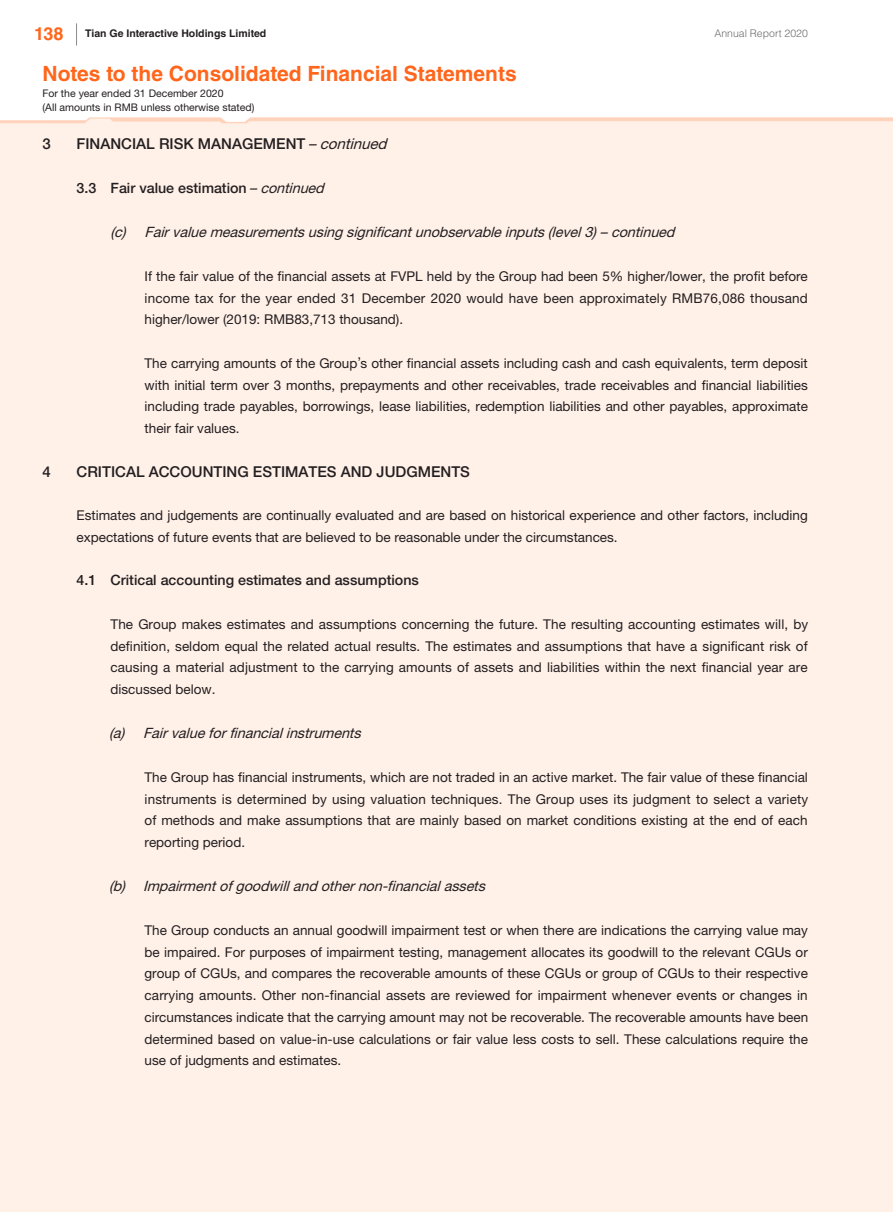
<style>
.page{position:relative;width:893px;height:1212px;background:#fff}
.page>*{position:absolute;margin:0;border:0;box-sizing:border-box;transform-origin:0 0}
.t1{font:700 21px "Helvetica LT Std";color:#ff661c}
.t2{font:700 18px "Helvetica LT Std";color:#ff661c}
.t3{font:500 15px "Helvetica Neue LT Std";color:#231f20}
.t4{font:italic 14.25px "Helvetica Neue LT Std";color:#231f20}
.t5{font:500 14.25px "Helvetica Neue LT Std";color:#231f20}
.t6{font:13.5px/21.8px "Helvetica Neue LT Std";color:#231f20;text-align:justify}
.t7{font:10.5px/13.5px "Helvetica Neue LT Std";color:#231f20}
.t8{font:700 10.5px "Helvetica LT Std";color:#231f20}
.t9{font:300 10.5px "Helvetica LT Std";color:#6c6d70}
.s1{font-weight:400;font-style:italic}
</style>
<div class="page">
<div style="left:0;top:123px;width:893px;height:1089px;background:#fff0e8"></div>
<svg style="left:0;top:117px;width:893px;height:6px;background:#ffe0cf"></svg>
<svg style="left:76px;top:23px;width:1px;height:22px"></svg>
<h2 class="t2" style="left:34px;top:23px;width:31px">138</h2>
<h1 class="t1" style="left:43px;top:61px;width:476px">Notes to the Consolidated Financial Statements</h1>
<p class="t7" style="left:43px;top:87px;width:213px">For the year ended 31 December 2020<br>(All amounts in RMB unless otherwise stated)</p>
<p class="t8" style="left:85px;top:27px;width:183px">Tian Ge Interactive Holdings Limited</p>
<p class="t9" style="left:714px;top:27px;width:95px">Annual Report 2020</p>
<p class="t3" style="left:43px;top:135px;width:10px">3</p>
<p class="t3" style="left:77px;top:135px;width:316px">FINANCIAL RISK MANAGEMENT <span class="s1">–continued</span></p>
<p class="t5" style="left:77px;top:179px;width:253px">3.3 Fair value estimation <span class="s1">–continued</span></p>
<p class="t4" style="left:111px;top:224px;width:570px">(c) Fairvaluemeasurementsusingsignificantunobservableinputs(level3) –continued</p>
<p class="t6" style="left:145px;top:265px;width:665px">If the fair value of the financial assets at FVPL held by the Group had been 5% higher/lower, the profit before income tax for the year ended 31 December 2020 would have been approximately RMB76,086 thousand higher/lower (2019: RMB83,713 thousand).</p>
<p class="t6" style="left:145px;top:352px;width:665px">The carrying amounts of the Group’s other financial assets including cash and cash equivalents, term deposit with initial term over 3 months, prepayments and other receivables, trade receivables and financial liabilities including trade payables, borrowings, lease liabilities, redemption liabilities and other payables, approximate their fair values.</p>
<p class="t3" style="left:43px;top:462px;width:10px">4</p>
<p class="t3" style="left:77px;top:462px;width:395px">CRITICAL ACCOUNTING ESTIMATES AND JUDGMENTS</p>
<p class="t6" style="left:77px;top:504px;width:733px">Estimates and judgements are continually evaluated and are based on historical experience and other factors, including expectations of future events that are believed to be reasonable under the circumstances.</p>
<p class="t5" style="left:77px;top:572px;width:344px">4.1 Critical accounting estimates and assumptions</p>
<p class="t6" style="left:111px;top:613px;width:699px">The Group makes estimates and assumptions concerning the future. The resulting accounting estimates will, by definition, seldom equal the related actual results. The estimates and assumptions that have a significant risk of causing a material adjustment to the carrying amounts of assets and liabilities within the next financial year are discussed below.</p>
<p class="t4" style="left:109px;top:725px;width:257px">(a) Fairvalueforfinancialinstruments</p>
<p class="t6" style="left:145px;top:766px;width:665px">The Group has financial instruments, which are not traded in an active market. The fair value of these financial instruments is determined by using valuation techniques. The Group uses its judgment to select a variety of methods and make assumptions that are mainly based on market conditions existing at the end of each reporting period.</p>
<p class="t4" style="left:109px;top:878px;width:382px">(b) Impairmentofgoodwilland othernon-financialassets</p>
<p class="t6" style="left:145px;top:919px;width:665px">The Group conducts an annual goodwill impairment test or when there are indications the carrying value may be impaired. For purposes of impairment testing, management allocates its goodwill to the relevant CGUs or group of CGUs, and compares the recoverable amounts of these CGUs or group of CGUs to their respective carrying amounts. Other non-financial assets are reviewed for impairment whenever events or changes in circumstances indicate that the carrying amount may not be recoverable. The recoverable amounts have been determined based on value-in-use calculations or fair value less costs to sell. These calculations require the use of judgments and estimates.</p>
</div>
